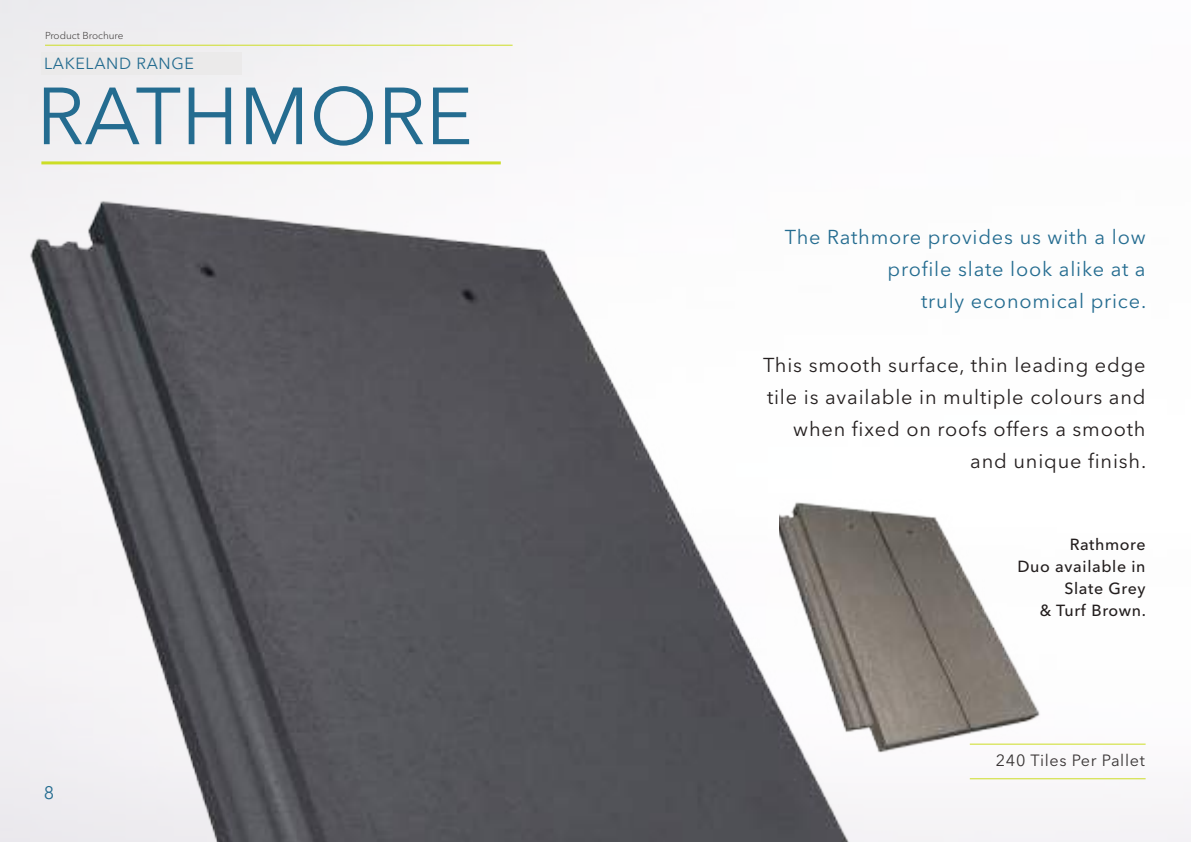
<style>
.page{position:relative;width:1191px;height:842px;background:#fff}
.page>*{position:absolute;margin:0;border:0;box-sizing:border-box;transform-origin:0 0}
.t1{font:80px "Avenir Next LT Pro";color:#246c90}
.t2{font:20px/32px "Avenir Next LT Pro";letter-spacing:.04em;color:#241f1f;text-align:right}
.t3{font:20px/32px "Avenir Next LT Pro";letter-spacing:.04em;color:#246c90;text-align:right}
.t4{font:18px "Avenir Next LT Pro";color:#246c90}
.t5{font:16.2px "Avenir Next LT Pro";letter-spacing:.04em;color:#393535}
.t6{font:500 16px/22px "Avenir Next LT Pro";letter-spacing:.04em;color:#241f1f;text-align:right}
.t7{font:16px "Avenir Next LT Pro";letter-spacing:.04em;color:#246c90}
.t8{font:300 10px "Avenir Next LT Pro";color:#393535}
</style>
<div class="page">
<hr style="left:45px;top:45px;width:467px;height:1px;background:#ccdd25">
<img style="left:11px;top:174px;width:856px;height:668px">
<div style="left:42px;top:53px;width:200px;height:22px;background:#ebeaea"></div>
<img style="left:780px;top:500px;width:260px;height:253px">
<hr style="left:41px;top:161px;width:460px;height:3px;background:#ccdd25">
<hr style="left:969px;top:744px;width:176px;height:1px;background:#ccdd25">
<hr style="left:969px;top:778px;width:176px;height:1px;background:#ccdd25">
<p class="t8" style="left:45px;top:29px;width:80px">Product Brochure</p>
<p class="t7" style="left:44px;top:54px;width:151px">LAKELAND RANGE</p>
<h1 class="t1" style="left:36px;top:69px;width:438px">RATHMORE</h1>
<p class="t4" style="left:44px;top:782px;width:12px">8</p>
<p class="t3" style="left:785px;top:221px;width:363px">The Rathmore provides us with a low profile slate look alike at a<br>truly economical price.</p>
<p class="t2" style="left:763px;top:349px;width:384px">This smooth surface, thin leading edge tile is available in multiple colours and when fixed on roofs offers a smooth and unique finish.</p>
<p class="t6" style="left:1017px;top:533px;width:130px">Rathmore<br>Duo available in<br>Slate Grey<br>&amp; Turf Brown.</p>
<p class="t5" style="left:996px;top:750px;width:150px">240 Tiles Per Pallet</p>
</div>
